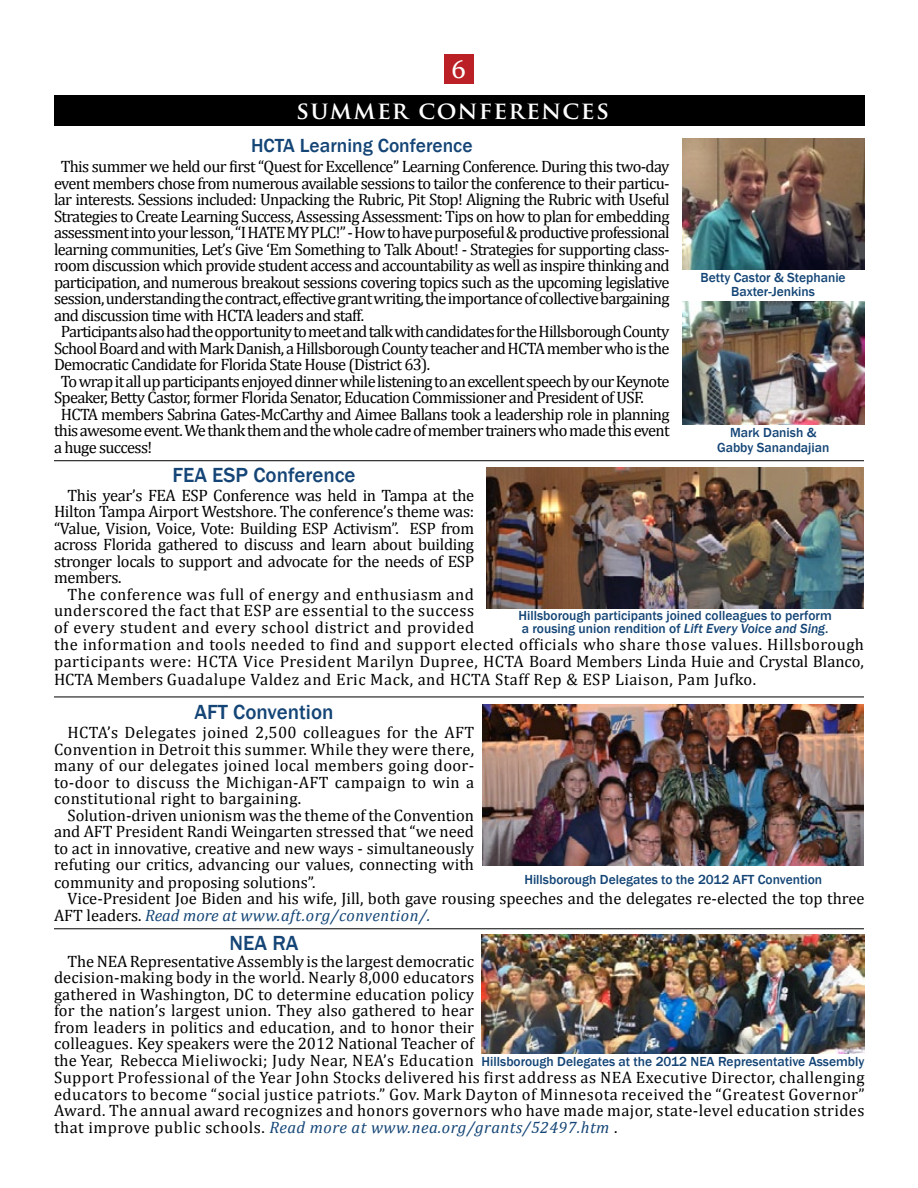
<style>
.page{position:relative;width:918px;height:1188px;background:#fff}
.page>*{position:absolute;margin:0;border:0;box-sizing:border-box;transform-origin:0 0}
.t1{font:25.5px "Georgia";color:#fff}
.t2{font:700 24px "Trajan Pro";letter-spacing:.06em;color:#fff}
.t3{font:500 21px "Franklin Gothic";color:#144576}
.t4{font:500 19.5px "Franklin Gothic";color:#144576}
.t5{font:16.5px/16.5px "Cambria";letter-spacing:-.04em;color:#000;text-align:justify}
.t6{font:16.5px/16.5px "Cambria";letter-spacing:.03em;color:#000}
.t7{font:16.5px "Cambria";color:#000}
.t8{font:italic 16.5px "Cambria";letter-spacing:.025em;color:#144576}
.t9{font:500 13.5px/13.5px "Franklin Gothic";color:#144576;text-align:center}
.s1{font-style:italic}
.s2{font-style:normal;color:#000}
.s3{font-style:italic;color:#144576}
</style>
<div class="page">
<div style="left:54px;top:95px;width:811px;height:31px;background:#000"></div>
<img style="left:481px;top:935px;width:383px;height:119px">
<img style="left:483px;top:705px;width:381px;height:161px">
<img style="left:486px;top:467px;width:378px;height:141px">
<img style="left:682px;top:138px;width:183px;height:132px">
<img style="left:682px;top:301px;width:182px;height:123px">
<div style="left:444px;top:54px;width:30px;height:30px;background:#ba2025"></div>
<hr style="left:54px;top:929px;width:810px;height:1px;background:#000">
<hr style="left:54px;top:697px;width:810px;height:1px;background:#000">
<hr style="left:54px;top:460px;width:810px;height:1px;background:#000">
<h1 class="t1" style="left:452px;top:54px;width:16px">6</h1>
<h2 class="t2" style="left:296px;top:95px;width:314px">SUMMER CONFERENCES</h2>
<p class="t4" style="left:251px;top:133px;width:223px">HCTA Learning Conference</p>
<p class="t5" style="left:61px;top:158px;width:610px">This summer we held our first “Quest for Excellence” Learning Conference. During this two-day</p>
<p class="t5" style="left:54px;top:175px;width:617px">event members chose from numerous available sessions to tailor the conference to their particu-</p>
<p class="t5" style="left:54px;top:191px;width:617px">lar interests. Sessions included: Unpacking the Rubric, Pit Stop! Aligning the Rubric with Useful</p>
<p class="t5" style="left:54px;top:208px;width:617px">Strategies to Create Learning Success, Assessing Assessment: Tips on how to plan for embedding</p>
<p class="t5" style="left:54px;top:224px;width:617px">assessment into your lesson, “I HATE MY PLC!” - How to have purposeful &amp; productive professional</p>
<p class="t5" style="left:54px;top:241px;width:617px">learning communities, Let’s Give ‘Em Something to Talk About! - Strategies for supporting class-</p>
<p class="t5" style="left:54px;top:257px;width:617px">room discussion which provide student access and accountability as well as inspire thinking and</p>
<p class="t5" style="left:54px;top:274px;width:617px">participation, and numerous breakout sessions covering topics such as the upcoming legislative</p>
<p class="t5" style="left:54px;top:290px;width:617px">session, understanding the contract, effective grant writing, the importance of collective bargaining</p>
<p class="t5" style="left:54px;top:307px;width:312px">and discussion time with HCTA leaders and staff.</p>
<p class="t5" style="left:61px;top:323px;width:610px">Participants also had the opportunity to meet and talk with candidates for the Hillsborough County</p>
<p class="t5" style="left:54px;top:340px;width:617px">School Board and with Mark Danish, a Hillsborough County teacher and HCTA member who is the</p>
<p class="t5" style="left:54px;top:356px;width:378px">Democratic Candidate for Florida State House (District 63).</p>
<p class="t5" style="left:61px;top:373px;width:610px">To wrap it all up participants enjoyed dinner while listening to an excellent speech by our Keynote</p>
<p class="t5" style="left:54px;top:389px;width:591px">Speaker, Betty Castor, former Florida Senator, Education Commissioner and President of USF.</p>
<p class="t5" style="left:61px;top:406px;width:610px">HCTA members Sabrina Gates-McCarthy and Aimee Ballans took a leadership role in planning</p>
<p class="t5" style="left:54px;top:422px;width:617px">this awesome event. We thank them and the whole cadre of member trainers who made this event</p>
<p class="t5" style="left:54px;top:439px;width:100px">a huge success!</p>
<p class="t9" style="left:701px;top:271px;width:147px">Betty Castor &amp; Stephanie<br>Baxter-Jenkins</p>
<p class="t9" style="left:717px;top:425px;width:114px;line-height:15px">Mark Danish &amp;<br>Gabby Sanandajian</p>
<p class="t3" style="left:172px;top:462px;width:185px">FEA ESP Conference</p>
<p class="t5" style="left:54px;top:487px;width:422px;text-indent:13px">This year’s FEA ESP Conference was held in Tampa at the Hilton Tampa Airport Westshore. The conference’s theme was: “Value, Vision, Voice, Vote: Building ESP Activism”. ESP from across Florida gathered to discuss and learn about building stronger locals to support and advocate for the needs of ESP members.</p>
<p class="t5" style="left:54px;top:586px;width:422px;text-indent:13px">The conference was full of energy and enthusiasm and underscored the fact that ESP are essential to the success of every student and every school district and provided</p>
<p class="t9" style="left:519px;top:609px;width:315px;text-align:left">Hillsborough participants joined colleagues to perform a rousing union rendition of <span class="s1">Lift Every Voice and Sing</span>.</p>
<p class="t6" style="left:54px;top:636px;width:812px">the information and tools needed to find and support elected officials who share those values. Hillsborough participants were: HCTA Vice President Marilyn Dupree, HCTA Board Members Linda Huie and Crystal Blanco,</p>
<p class="t6" style="left:54px;top:671px;width:704px">HCTA Members Guadalupe Valdez and Eric Mack, and HCTA Staff Rep &amp; ESP Liaison, Pam Jufko.</p>
<p class="t3" style="left:195px;top:699px;width:141px">AFT Convention</p>
<p class="t5" style="left:54px;top:724px;width:422px;text-indent:13px">HCTA’s Delegates joined 2,500 colleagues for the AFT Convention in Detroit this summer. While they were there, many of our delegates joined local members going door&shy;to-door to discuss the Michigan-AFT campaign to win a constitutional right to bargaining.</p>
<p class="t5" style="left:54px;top:807px;width:422px;text-indent:13px">Solution-driven unionism was the theme of the Convention and AFT President Randi Weingarten stressed that “we need to act in innovative, creative and new ways - simultaneously refuting our critics, advancing our values, connecting with</p>
<p class="t9" style="left:524px;top:873px;width:299px">Hillsborough Delegates to the 2012 AFT Convention</p>
<p class="t7" style="left:54px;top:872px;width:263px">community and proposing solutions”.</p>
<p class="t7" style="left:67px;top:889px;width:799px">Vice-President Joe Biden and his wife, Jill, both gave rousing speeches and the delegates re-elected the top three</p>
<p class="t8" style="left:54px;top:903px;width:378px"><span class="s2">AFT leaders.</span> Read more at www.aft.org/convention/.</p>
<p class="t3" style="left:230px;top:930px;width:71px">NEA RA</p>
<p class="t5" style="left:54px;top:953px;width:422px;text-indent:13px">The NEA Representative Assembly is the largest democratic decision-making body in the world. Nearly 8,000 educators gathered in Washington, DC to determine education policy for the nation’s largest union. They also gathered to hear from leaders in politics and education, and to honor their colleagues. Key speakers were the 2012 National Teacher of the Year, Rebecca Mieliwocki; Judy Near, NEA’s Education</p>
<p class="t9" style="left:482px;top:1055px;width:384px">Hillsborough Delegates at the 2012 NEA Representative Assembly</p>
<p class="t5" style="left:54px;top:1069px;width:812px">Support Professional of the Year John Stocks delivered his first address as NEA Executive Director, challenging educators to become “social justice patriots.” Gov. Mark Dayton of Minnesota received the “Greatest Governor” Award. The annual award recognizes and honors governors who have made major, state-level education strides that improve public schools. <span class="s3">Read more at www.nea.org/grants/52497.htm</span> .</p>
</div>
